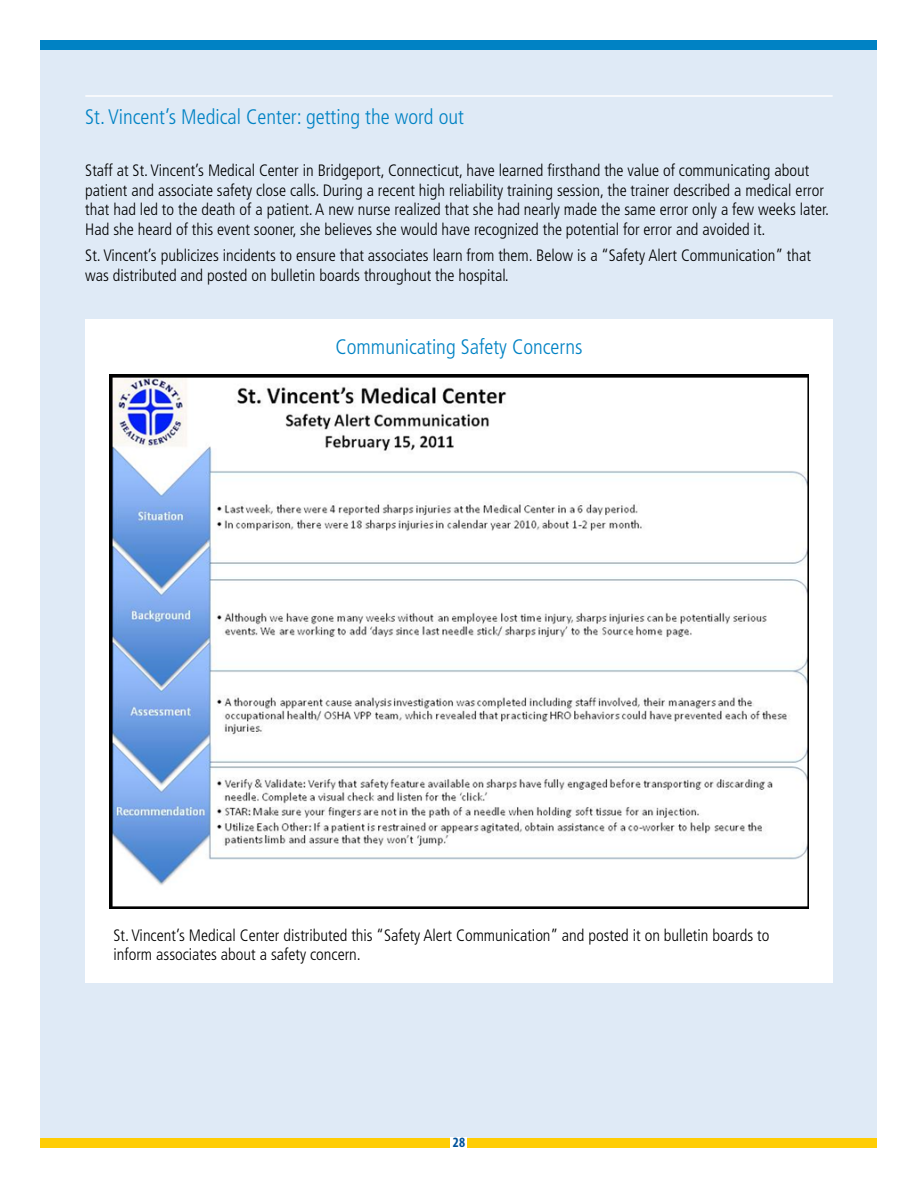
<style>
.page{position:relative;width:918px;height:1188px;background:#fff}
.page>*{position:absolute;margin:0;border:0;box-sizing:border-box;transform-origin:0 0}
.Case_Title{font:300 condensed 21px "Frutiger LT Pro";color:#0082c4}
._2nd_subhead{font:300 condensed 21px "Frutiger LT Pro";color:#0082c4}
.Regular_body_text{font:300 condensed 16.5px/19.5px "Frutiger LT Pro";color:#000}
.t1{font:700 condensed 14.25px "Myriad Pro";color:#00539b}
</style>
<div class="page">
<div style="left:40px;top:50px;width:838px;height:1088px;background:#dfeaf6"></div>
<div style="left:40px;top:40px;width:838px;height:10px;background:#0082c4"></div>
<div style="left:40px;top:1138px;width:838px;height:10px;background:#ffcd05"></div>
<div style="left:451px;top:1138px;width:16px;height:10px;background:#fff"></div>
<div style="left:85px;top:320px;width:748px;height:663px;background:#fff"></div>
<hr style="left:85px;top:95px;width:748px;height:2px;background:#fff">
<img style="left:110px;top:374px;width:699px;height:535px">
<p class="Case_Title" style="left:85px;top:104px;width:380px">St. Vincent’s Medical Center: getting the word out</p>
<p class="Regular_body_text" style="left:85px;top:161px;width:745px">Staff at St. Vincent’s Medical Center in Bridgeport, Connecticut, have learned firsthand the value of communicating about patient and associate safety close calls. During a recent high reliability training session, the trainer described a medical error that had led to the death of a patient. A new nurse realized that she had nearly made the same error only a few weeks later.<br>Had she heard of this event sooner, she believes she would have recognized the potential for error and avoided it.</p>
<p class="Regular_body_text" style="left:85px;top:246px;width:727px">St. Vincent’s publicizes incidents to ensure that associates learn from them. Below is a “Safety Alert Communication” that was distributed and posted on bulletin boards throughout the hospital.</p>
<p class="_2nd_subhead" style="left:336px;top:334px;width:248px">Communicating Safety Concerns</p>
<p class="Regular_body_text" style="left:113px;top:925px;width:658px">St. Vincent’s Medical Center distributed this “Safety Alert Communication” and posted it on bulletin boards to inform associates about a safety concern.</p>
<p class="t1" style="left:453px;top:1134px;width:14px">28</p>
</div>
